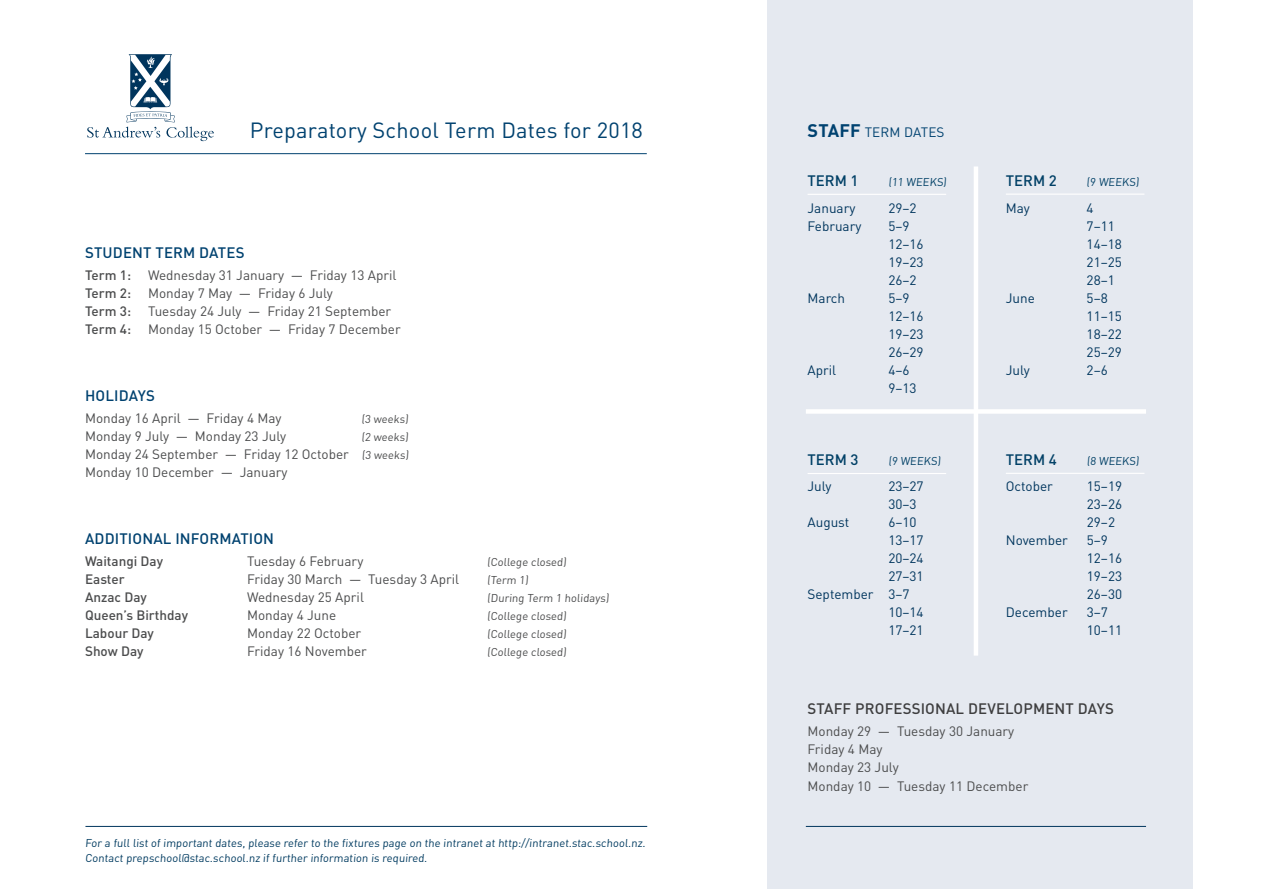
<style>
.page{position:relative;width:1263px;height:889px;background:#fff}
.page>*{position:absolute;margin:0;border:0;box-sizing:border-box;transform-origin:0 0}
.t1{font:21.75px "DIN";letter-spacing:.01em;color:#004270}
.t2{font:500 15px "DIN";letter-spacing:.01em;color:#004270}
.t3{font:500 15px "DIN";letter-spacing:.01em;color:#3e3e3f}
.t4{font:500 15px "DIN";color:#024167}
.t5{font:13.5px/18px "DIN";color:#4b4c4d}
.t6{font:13.5px/18px "DIN";color:#00355d}
.t7{font:500 13.5px "DIN";color:#4b4c4d}
.t8{font:13.5px "DIN";letter-spacing:.01em;color:#004270}
.t9{font:11.25px/15px "DIN";color:#013b60}
.t10{font:11.25px "DIN";color:#4b4c4d}
.t11{font:11.25px "DIN";color:#024167}
.s1{font-weight:500}
.s2{font-size:11.25px}
.s3{font-weight:700;font-size:18px}
</style>
<div class="page">
<div style="left:767px;top:0;width:426px;height:889px;background:#e5e9f0"></div>
<svg style="left:87px;top:54px;width:127px;height:87px"></svg>
<hr style="left:807px;top:194px;width:139px;height:1px;background:#fff">
<hr style="left:1006px;top:194px;width:138px;height:1px;background:#fff">
<hr style="left:807px;top:473px;width:139px;height:1px;background:#fff">
<hr style="left:1006px;top:473px;width:138px;height:1px;background:#fff">
<hr style="left:85px;top:153px;width:562px;height:1px;background:#004270">
<hr style="left:85px;top:826px;width:562px;height:1px;background:#00355d">
<div style="left:806px;top:409px;width:340px;height:5px;background:#fff"></div>
<hr style="left:974px;top:166px;width:4px;height:489px;background:#fff">
<hr style="left:806px;top:826px;width:340px;height:1px;background:#00355d">
<h1 class="t1" style="left:250px;top:117px;width:395px">Preparatory School Term Dates for 2018</h1>
<p class="t2" style="left:85px;top:243px;width:161px">STUDENT TERM DATES</p>
<p class="t5" style="left:85px;top:266px;width:317px"><span class="s1">Term 1:</span> Wednesday 31 January — Friday 13 April <span class="s1">Term 2:</span> Monday 7 May — Friday 6 July<br><span class="s1">Term 3:</span> Tuesday 24 July — Friday 21 September <span class="s1">Term 4:</span> Monday 15 October — Friday 7 December</p>
<p class="t2" style="left:85px;top:385px;width:71px">HOLIDAYS</p>
<p class="t5" style="left:85px;top:409px;width:198px">Monday 16 April — Friday 4 May</p>
<p class="t10" style="left:361px;top:412px;width:50px">(3 weeks)</p>
<p class="t5" style="left:85px;top:427px;width:203px">Monday 9 July — Monday 23 July</p>
<p class="t10" style="left:361px;top:430px;width:50px">(2 weeks)</p>
<p class="t5" style="left:85px;top:445px;width:326px">Monday 24 September — Friday 12 October <span class="s2">(3 weeks)<br></span>Monday 10 December — January</p>
<p class="t2" style="left:85px;top:529px;width:191px">ADDITIONAL INFORMATION</p>
<p class="t7" style="left:85px;top:553px;width:79px">Waitangi Day</p>
<p class="t5" style="left:247px;top:552px;width:118px">Tuesday 6 February</p>
<p class="t10" style="left:487px;top:555px;width:82px">(College closed)</p>
<p class="t7" style="left:85px;top:571px;width:41px">Easter</p>
<p class="t5" style="left:247px;top:570px;width:214px">Friday 30 March — Tuesday 3 April</p>
<p class="t10" style="left:487px;top:573px;width:44px">(Term 1)</p>
<p class="t7" style="left:85px;top:589px;width:63px">Anzac Day</p>
<p class="t5" style="left:247px;top:588px;width:118px">Wednesday 25 April</p>
<p class="t10" style="left:487px;top:591px;width:125px">(During Term 1 holidays)</p>
<p class="t7" style="left:85px;top:607px;width:105px">Queen’s Birthday</p>
<p class="t5" style="left:247px;top:606px;width:91px">Monday 4 June</p>
<p class="t10" style="left:487px;top:609px;width:82px">(College closed)</p>
<p class="t7" style="left:85px;top:625px;width:70px">Labour Day</p>
<p class="t5" style="left:247px;top:624px;width:116px">Monday 22 October</p>
<p class="t10" style="left:487px;top:627px;width:82px">(College closed)</p>
<p class="t7" style="left:85px;top:643px;width:60px">Show Day</p>
<p class="t5" style="left:247px;top:642px;width:121px">Friday 16 November</p>
<p class="t10" style="left:487px;top:645px;width:82px">(College closed)</p>
<p class="t9" style="left:85px;top:835px;width:563px">For a full list of important dates, please refer to the fixtures page on the intranet at http://intranet.stac.school.nz.<br>Contact prepschool@stac.school.nz if further information is required.</p>
<p class="t8" style="left:807px;top:124px;width:138px"><span class="s3">STAFF</span> TERM DATES</p>
<p class="t4" style="left:807px;top:171px;width:53px">TERM 1</p>
<p class="t11" style="left:888px;top:175px;width:61px">(11 WEEKS)</p>
<p class="t6" style="left:807px;top:199px;width:49px">January</p>
<p class="t6" style="left:888px;top:199px;width:30px">29–2</p>
<p class="t6" style="left:807px;top:217px;width:55px">February</p>
<p class="t6" style="left:888px;top:217px;width:37px">5–9<br>12–16<br>19–23<br>26–2</p>
<p class="t6" style="left:807px;top:289px;width:39px">March</p>
<p class="t6" style="left:888px;top:289px;width:37px">5–9<br>12–16<br>19–23<br>26–29</p>
<p class="t6" style="left:807px;top:361px;width:30px">April</p>
<p class="t6" style="left:888px;top:361px;width:30px">4–6<br>9–13</p>
<p class="t4" style="left:807px;top:450px;width:53px">TERM 3</p>
<p class="t11" style="left:888px;top:454px;width:55px">(9 WEEKS)</p>
<p class="t6" style="left:807px;top:477px;width:26px">July</p>
<p class="t6" style="left:888px;top:477px;width:37px">23–27<br>30–3</p>
<p class="t6" style="left:807px;top:513px;width:43px">August</p>
<p class="t6" style="left:888px;top:513px;width:30px">6–10</p>
<p class="t6" style="left:888px;top:531px;width:37px">13–17</p>
<p class="t6" style="left:888px;top:549px;width:37px">20–24</p>
<p class="t6" style="left:888px;top:567px;width:37px">27–31</p>
<p class="t6" style="left:807px;top:585px;width:103px">September 3–7</p>
<p class="t6" style="left:888px;top:603px;width:37px">10–14</p>
<p class="t6" style="left:888px;top:621px;width:37px">17–21</p>
<p class="t4" style="left:1006px;top:171px;width:53px">TERM 2</p>
<p class="t11" style="left:1087px;top:175px;width:55px">(9 WEEKS)</p>
<p class="t6" style="left:1006px;top:199px;width:26px">May</p>
<p class="t6" style="left:1086px;top:199px;width:37px">4<br>7–11<br>14–18<br>21–25<br>28–1</p>
<p class="t6" style="left:1006px;top:289px;width:31px">June</p>
<p class="t6" style="left:1087px;top:289px;width:37px">5–8<br>11–15<br>18–22<br>25–29</p>
<p class="t6" style="left:1006px;top:361px;width:26px">July</p>
<p class="t6" style="left:1087px;top:361px;width:23px">2–6</p>
<p class="t4" style="left:1006px;top:450px;width:53px">TERM 4</p>
<p class="t11" style="left:1087px;top:454px;width:55px">(8 WEEKS)</p>
<p class="t6" style="left:1006px;top:477px;width:49px">October</p>
<p class="t6" style="left:1087px;top:477px;width:37px;text-align:justify">15–19<br>23–26<br>29–2</p>
<p class="t6" style="left:1006px;top:531px;width:64px">November</p>
<p class="t6" style="left:1087px;top:531px;width:37px">5–9<br>12–16<br>19–23<br>26–30</p>
<p class="t6" style="left:1006px;top:603px;width:63px">December</p>
<p class="t6" style="left:1087px;top:603px;width:37px">3–7<br>10–11</p>
<p class="t3" style="left:807px;top:699px;width:308px">STAFF PROFESSIONAL DEVELOPMENT DAYS</p>
<p class="t5" style="left:807px;top:722px;width:222px">Monday 29 — Tuesday 30 January<br>Friday 4 May<br>Monday 23 July<br>Monday 10 — Tuesday 11 December</p>
</div>
